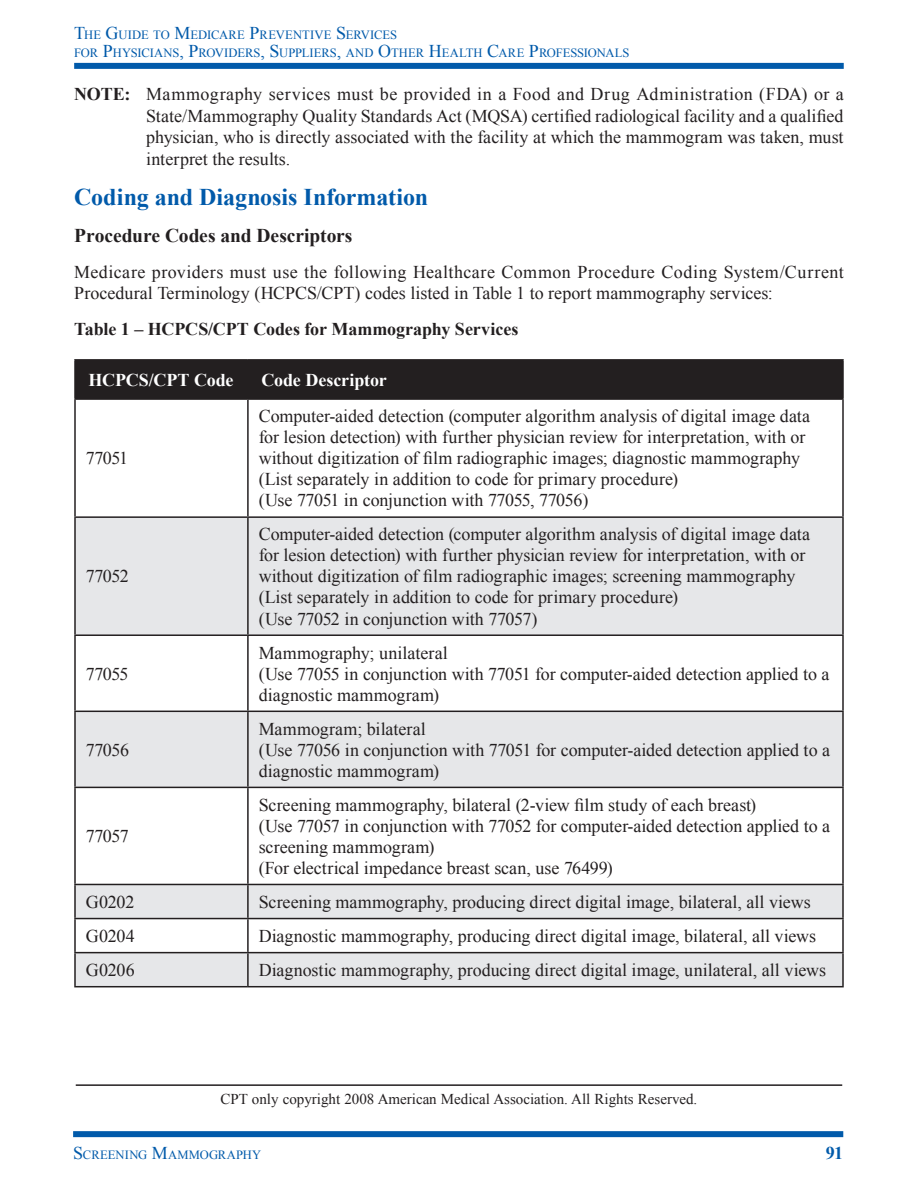
<style>
.page{position:relative;width:918px;height:1188px;background:#fff}
.page>*{position:absolute;margin:0;border:0;box-sizing:border-box;transform-origin:0 0}
.Heading_2{font:700 24px "Times New Roman";color:#015aaa}
.Heading_3{font:700 19.5px "Times New Roman";letter-spacing:-.005em;color:#231f20}
.Table_Body{font:18px/21px "Times New Roman";letter-spacing:-.005em;color:#231f20}
.Body_Text{font:18px/21.6px "Times New Roman";letter-spacing:.015em;color:#231f20}
.t1{font:700 18px "Times New Roman";letter-spacing:-.005em;color:#231f20}
.Table_Header{font:700 18px "Times New Roman";letter-spacing:-.005em;color:#fff}
.Footer_R{font:700 18px "Times New Roman";color:#015aaa}
.CPT_Footer{font:15px "Times New Roman";color:#231f20}
.Header_R{font:12.6px/18px "Times New Roman";letter-spacing:-.005em;color:#015aaa}
.Footer_R-2{font:12.6px "Times New Roman";letter-spacing:.02em;color:#015aaa}
.s1{font-size:18px}
.s2{font-weight:700}
</style>
<div class="page">
<div style="left:74px;top:63px;width:770px;height:6px;background:#015aaa"></div>
<div style="left:73px;top:1131px;width:770px;height:6px;background:#015aaa"></div>
<div style="left:76px;top:361px;width:766px;height:37px;background:#231f20"></div>
<svg style="left:76px;top:518px;width:766px;height:468px;fill:#e6e7e9"></svg>
<hr style="left:74px;top:359px;width:174px;height:2px;background:#231f20">
<hr style="left:74px;top:361px;width:2px;height:37px;background:#231f20">
<hr style="left:248px;top:359px;width:596px;height:2px;background:#231f20">
<hr style="left:247px;top:361px;width:2px;height:37px;background:#231f20">
<hr style="left:842px;top:361px;width:2px;height:37px;background:#231f20">
<hr style="left:74px;top:398px;width:174px;height:2px;background:#231f20">
<hr style="left:74px;top:400px;width:2px;height:116px;background:#231f20">
<hr style="left:248px;top:398px;width:596px;height:2px;background:#231f20">
<hr style="left:247px;top:400px;width:2px;height:116px;background:#231f20">
<hr style="left:842px;top:400px;width:2px;height:116px;background:#231f20">
<hr style="left:74px;top:516px;width:174px;height:2px;background:#231f20">
<hr style="left:74px;top:518px;width:2px;height:116px;background:#231f20">
<hr style="left:248px;top:516px;width:596px;height:2px;background:#231f20">
<hr style="left:247px;top:518px;width:2px;height:116px;background:#231f20">
<hr style="left:842px;top:518px;width:2px;height:116px;background:#231f20">
<hr style="left:74px;top:634px;width:174px;height:2px;background:#231f20">
<hr style="left:74px;top:636px;width:2px;height:75px;background:#231f20">
<hr style="left:248px;top:634px;width:596px;height:2px;background:#231f20">
<hr style="left:247px;top:636px;width:2px;height:75px;background:#231f20">
<hr style="left:842px;top:636px;width:2px;height:75px;background:#231f20">
<hr style="left:74px;top:711px;width:174px;height:1px;background:#231f20">
<hr style="left:74px;top:712px;width:2px;height:75px;background:#231f20">
<hr style="left:248px;top:711px;width:596px;height:1px;background:#231f20">
<hr style="left:247px;top:712px;width:2px;height:75px;background:#231f20">
<hr style="left:842px;top:712px;width:2px;height:75px;background:#231f20">
<hr style="left:74px;top:787px;width:174px;height:1px;background:#231f20">
<hr style="left:74px;top:788px;width:2px;height:96px;background:#231f20">
<hr style="left:248px;top:787px;width:596px;height:1px;background:#231f20">
<hr style="left:247px;top:788px;width:2px;height:96px;background:#231f20">
<hr style="left:842px;top:788px;width:2px;height:96px;background:#231f20">
<hr style="left:74px;top:884px;width:174px;height:1px;background:#231f20">
<hr style="left:74px;top:885px;width:2px;height:33px;background:#231f20">
<hr style="left:248px;top:884px;width:596px;height:1px;background:#231f20">
<hr style="left:247px;top:885px;width:2px;height:33px;background:#231f20">
<hr style="left:842px;top:885px;width:2px;height:33px;background:#231f20">
<hr style="left:74px;top:918px;width:174px;height:1px;background:#231f20">
<hr style="left:74px;top:919px;width:2px;height:33px;background:#231f20">
<hr style="left:248px;top:918px;width:596px;height:1px;background:#231f20">
<hr style="left:247px;top:919px;width:2px;height:33px;background:#231f20">
<hr style="left:842px;top:919px;width:2px;height:33px;background:#231f20">
<hr style="left:74px;top:952px;width:174px;height:1px;background:#231f20">
<hr style="left:74px;top:953px;width:2px;height:33px;background:#231f20">
<hr style="left:248px;top:952px;width:596px;height:1px;background:#231f20">
<hr style="left:247px;top:953px;width:2px;height:33px;background:#231f20">
<hr style="left:842px;top:953px;width:2px;height:33px;background:#231f20">
<hr style="left:74px;top:986px;width:174px;height:1px;background:#231f20">
<hr style="left:248px;top:986px;width:596px;height:1px;background:#231f20">
<hr style="left:76px;top:1084px;width:766px;height:2px;background:#231f20">
<p class="Header_R" style="left:74px;top:26px;width:555px"><span class="s1">T</span>HE <span class="s1">G</span>UIDE TO <span class="s1">M</span>EDICARE <span class="s1">P</span>REVENTIVE <span class="s1">S</span>ERVICES<br>FOR <span class="s1">P</span>HYSICIANS<span class="s1">, P</span>ROVIDERS<span class="s1">, S</span>UPPLIERS<span class="s1">,</span> AND <span class="s1">O</span>THER <span class="s1">H</span>EALTH <span class="s1">C</span>ARE <span class="s1">P</span>ROFESSIONALS</p>
<p class="Table_Body" style="left:146px;top:83px;width:699px;line-height:21.6px;text-align:justify;text-indent:-72px"><span class="s2">NOTE:</span> Mammography services must be provided in a Food and Drug Administration (FDA) or a State/Mammography Quality Standards Act (MQSA) certified radiological facility and a qualified physician, who is directly associated with the facility at which the mammogram was taken, must interpret the results.</p>
<p class="Heading_2" style="left:74px;top:180px;width:355px">Coding and Diagnosis Information</p>
<p class="Heading_3" style="left:74px;top:222px;width:280px">Procedure Codes and Descriptors</p>
<p class="Body_Text" style="left:74px;top:260px;width:771px">Medicare providers must use the following Healthcare Common Procedure Coding System/Current<br>Procedural Terminology (HCPCS/CPT) codes listed in Table 1 to report mammography services:</p>
<p class="t1" style="left:74px;top:317px;width:446px">Table 1 – HCPCS/CPT Codes for Mammography Services</p>
<p class="Table_Header" style="left:88px;top:367px;width:147px">HCPCS/CPT Code</p>
<p class="Table_Header" style="left:261px;top:367px;width:127px">Code Descriptor</p>
<p class="Table_Body" style="left:86px;top:448px;width:44px">77051</p>
<p class="Table_Body" style="left:86px;top:566px;width:44px">77052</p>
<p class="Table_Body" style="left:86px;top:663px;width:44px">77055</p>
<p class="Table_Body" style="left:86px;top:739px;width:45px">77056</p>
<p class="Table_Body" style="left:86px;top:825px;width:44px">77057</p>
<p class="Table_Body" style="left:259px;top:406px;width:553px">Computer-aided detection (computer algorithm analysis of digital image data for lesion detection) with further physician review for interpretation, with or without digitization of film radiographic images; diagnostic mammography (List separately in addition to code for primary procedure)<br>(Use 77051 in conjunction with 77055, 77056)</p>
<p class="Table_Body" style="left:259px;top:524px;width:553px">Computer-aided detection (computer algorithm analysis of digital image data for lesion detection) with further physician review for interpretation, with or without digitization of film radiographic images; screening mammography (List separately in addition to code for primary procedure)<br>(Use 77052 in conjunction with 77057)</p>
<p class="Table_Body" style="left:259px;top:642px;width:572px">Mammography; unilateral<br>(Use 77055 in conjunction with 77051 for computer-aided detection applied to a diagnostic mammogram)</p>
<p class="Table_Body" style="left:259px;top:718px;width:573px">Mammogram; bilateral<br>(Use 77056 in conjunction with 77051 for computer-aided detection applied to a diagnostic mammogram)</p>
<p class="Table_Body" style="left:259px;top:794px;width:573px">Screening mammography, bilateral (2-view film study of each breast)<br>(Use 77057 in conjunction with 77052 for computer-aided detection applied to a screening mammogram)<br>(For electrical impedance breast scan, use 76499)</p>
<p class="Table_Body" style="left:86px;top:891px;width:50px">G0202</p>
<p class="Table_Body" style="left:259px;top:891px;width:553px">Screening mammography, producing direct digital image, bilateral, all views</p>
<p class="Table_Body" style="left:86px;top:925px;width:50px">G0204</p>
<p class="Table_Body" style="left:259px;top:925px;width:559px">Diagnostic mammography, producing direct digital image, bilateral, all views</p>
<p class="Table_Body" style="left:86px;top:959px;width:50px">G0206</p>
<p class="Table_Body" style="left:259px;top:959px;width:569px">Diagnostic mammography, producing direct digital image, unilateral, all views</p>
<p class="CPT_Footer" style="left:221px;top:1089px;width:478px">CPT only copyright 2008 American Medical Association. All Rights Reserved.</p>
<p class="Footer_R-2" style="left:73px;top:1146px;width:190px"><span class="s1">S</span>CREENING <span class="s1">M</span>AMMOGRAPHY</p>
<p class="Footer_R" style="left:826px;top:1140px;width:19px">91</p>
</div>
